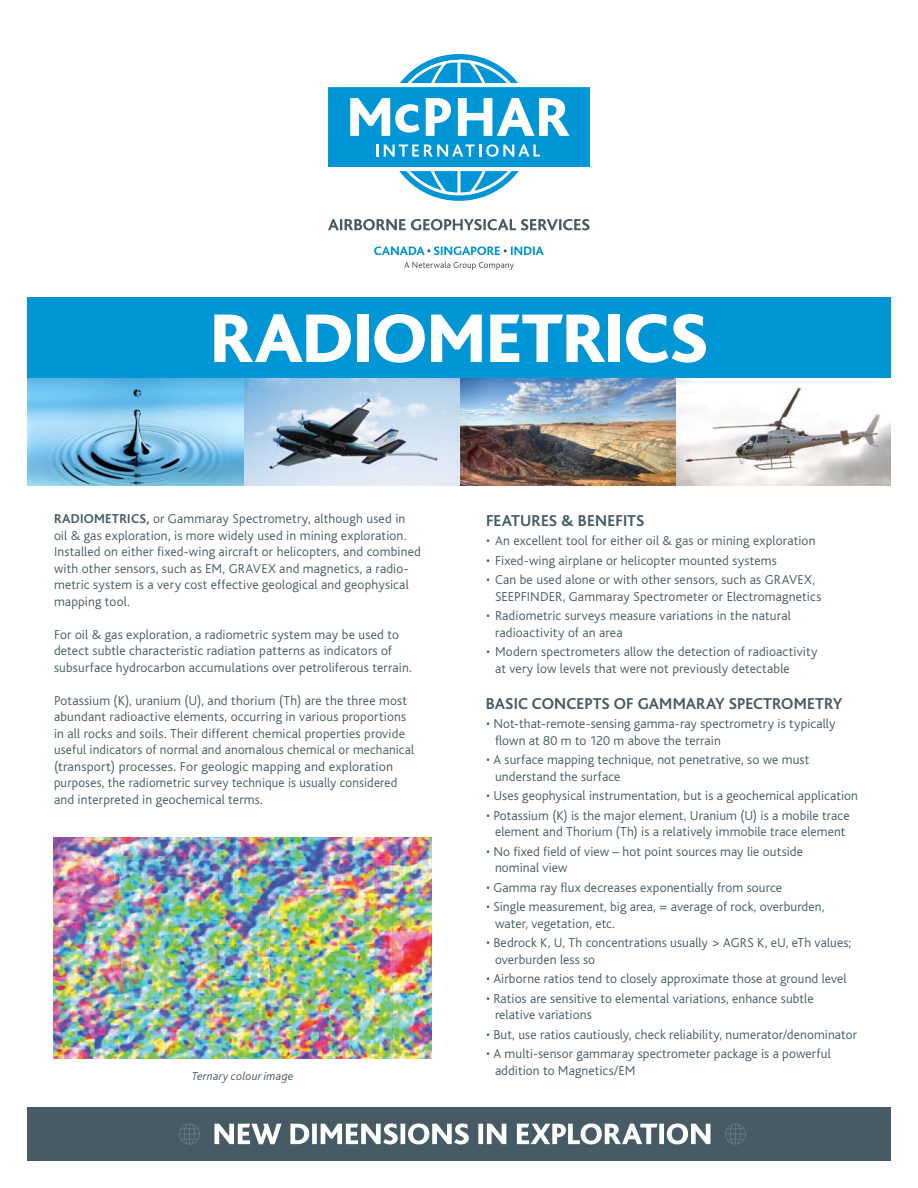
<style>
.page{position:relative;width:918px;height:1188px;background:#fff}
.page>*{position:absolute;margin:0;border:0;box-sizing:border-box;transform-origin:0 0}
.t1{font:800 72px "Bliss";color:#fff}
.t2{font:700 16.5px "Bliss";color:#465b65}
.t3{font:300 13.5px/16.5px "Bliss";letter-spacing:.01em;color:#465b65}
.t4{font:italic 300 12px "Bliss";letter-spacing:.015em;color:#465b65}
.s1{font-weight:700}
</style>
<div class="page">
<img style="left:27px;top:378px;width:864px;height:108px">
<div style="left:27px;top:297px;width:864px;height:81px;background:#0096d6"></div>
<div style="left:326px;top:85px;width:266px;height:84px;background:#0096d6"></div>
<div style="left:324px;top:83px;width:270px;height:88px;border:4px solid #fff"></div>
<svg style="left:350px;top:57px;width:220px;height:141px"></svg>
<svg style="left:404px;top:262px;width:110px;height:8px"></svg>
<svg style="left:374px;top:246px;width:170px;height:9px"></svg>
<svg style="left:328px;top:219px;width:262px;height:11px"></svg>
<div style="left:27px;top:1107px;width:864px;height:54px;background:#465b65"></div>
<svg style="left:214px;top:1123px;width:496px;height:21px"></svg>
<svg style="left:179px;top:1124px;width:21px;height:21px"></svg>
<svg style="left:725px;top:1124px;width:21px;height:21px"></svg>
<img style="left:54px;top:837px;width:378px;height:222px">
<h1 class="t1" style="left:210px;top:301px;width:499px">RADIOMETRICS</h1>
<p class="t3" style="left:54px;top:511px;width:368px"><span class="s1">RADIOMETRICS,</span> or Gammaray Spectrometry, although used in oil &amp; gas exploration, is more widely used in mining exploration.<br>Installed on either fixed-wing aircraft or helicopters, and combined with other sensors, such as EM, GRAVEX and magnetics, a radio&shy;metric system is a very cost effective geological and geophysical mapping tool.</p>
<p class="t3" style="left:54px;top:626px;width:359px">For oil &amp; gas exploration, a radiometric system may be used to detect subtle characteristic radiation patterns as indicators of subsurface hydrocarbon accumulations over petroliferous terrain.</p>
<p class="t3" style="left:54px;top:692px;width:362px">Potassium (K), uranium (U), and thorium (Th) are the three most abundant radioactive elements, occurring in various proportions in all rocks and soils. Their different chemical properties provide useful indicators of normal and anomalous chemical or mechanical (transport) processes. For geologic mapping and exploration purposes, the radiometric survey technique is usually considered and interpreted in geochemical terms.</p>
<p class="t4" style="left:192px;top:1070px;width:103px">Ternary colour image</p>
<p class="t2" style="left:486px;top:512px;width:145px">FEATURES &amp; BENEFITS</p>
<p class="t3" style="left:486px;top:533px;width:331px">• An excellent tool for either oil &amp; gas or mining exploration</p>
<p class="t3" style="left:486px;top:552px;width:292px">• Fixed-wing airplane or helicopter mounted systems</p>
<p class="t3" style="left:495px;top:572px;width:328px;text-indent:-9px">• Can be used alone or with other sensors, such as GRAVEX,<br>SEEPFINDER, Gammaray Spectrometer or Electromagnetics</p>
<p class="t3" style="left:495px;top:608px;width:297px;text-indent:-9px">• Radiometric surveys measure variations in the natural radioactivity of an area</p>
<p class="t3" style="left:495px;top:644px;width:324px;text-indent:-9px">• Modern spectrometers allow the detection of radioactivity at very low levels that were not previously detectable</p>
<p class="t2" style="left:486px;top:695px;width:18px">BASIC</p>
<p class="t2" style="left:532px;top:695px;width:130px">CONCEPTS OF GAMMA</p>
<p class="t2" style="left:696px;top:695px;width:97px">RAY SPECTROMET</p>
<p class="t2" style="left:824px;top:695px;width:20px">RY</p>
<p class="t3" style="left:495px;top:716px;width:342px;text-indent:-9px">• Not-that-remote-sensing gamma-ray spectrometry is typically flown at 80 m to 120 m above the terrain</p>
<p class="t3" style="left:495px;top:752px;width:316px;text-indent:-9px">• A surface mapping technique, not penetrative, so we must understand the surface</p>
<p class="t3" style="left:486px;top:788px;width:373px">• Uses geophysical instrumentation, but is a geochemical application</p>
<p class="t3" style="left:486px;top:807px;width:365px;text-align:center">• Potassium (K) is the major element, Uranium (U) is a mobile trace element and Thorium (Th) is a relatively immobile trace element</p>
<p class="t3" style="left:495px;top:843px;width:310px;text-indent:-9px">• No fixed field of view – hot point sources may lie outside nominal view</p>
<p class="t3" style="left:486px;top:879px;width:298px">• Gamma ray flux decreases exponentially from source</p>
<p class="t3" style="left:495px;top:899px;width:331px;text-indent:-9px">• Single measurement, big area, = average of rock, overburden, water, vegetation, etc.</p>
<p class="t3" style="left:495px;top:935px;width:358px;text-indent:-9px">• Bedrock K, U, Th concentrations usually &gt; AGRS K, eU, eTh values; overburden less so</p>
<p class="t3" style="left:486px;top:971px;width:362px">• Airborne ratios tend to closely approximate those at ground level</p>
<p class="t3" style="left:495px;top:990px;width:320px;text-indent:-9px">• Ratios are sensitive to elemental variations, enhance subtle relative variations</p>
<p class="t3" style="left:486px;top:1026px;width:373px">• But, use ratios cautiously, check reliability, numerator/denominator</p>
<p class="t3" style="left:495px;top:1046px;width:337px;text-indent:-9px">• A multi-sensor gammaray spectrometer package is a powerful addition to Magnetics/EM</p>
</div>
